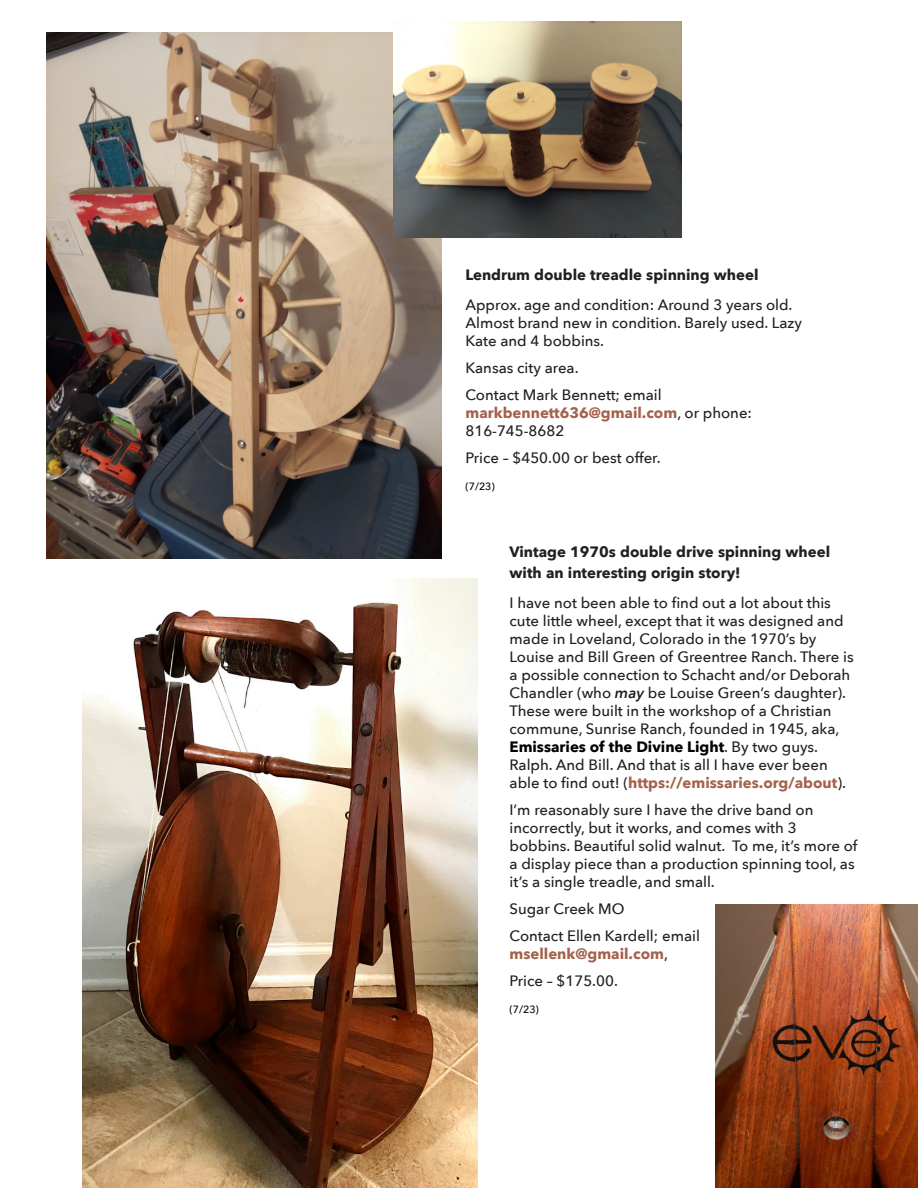
<style>
.page{position:relative;width:918px;height:1188px;background:#fff}
.page>*{position:absolute;margin:0;border:0;box-sizing:border-box;transform-origin:0 0}
.t1{font:500 15px/18px "Avenir Next";color:#231f20}
.t2{font:700 15px/21px "Avenir Next";color:#231f20}
.t3{font:700 15px/18px "Avenir Next";color:rgb(147 67 41/.84)}
.t4{font:500 10.5px "Avenir Next";color:#000}
.s1{font-weight:500;color:#231f20}
.s2{font-weight:600;font-style:italic}
.s3{font-weight:700;color:#000}
.s4{font-weight:700;color:rgb(147 67 41/.84)}
</style>
<div class="page">
<img style="left:46px;top:32px;width:395px;height:527px">
<img style="left:394px;top:22px;width:288px;height:216px">
<img style="left:716px;top:905px;width:202px;height:283px">
<img style="left:82px;top:579px;width:396px;height:609px">
<p class="t2" style="left:465px;top:264px;width:295px">Lendrum double treadle spinning wheel</p>
<p class="t1" style="left:465px;top:296px;width:338px">Approx. age and condition: Around 3 years old.<br>Almost brand new in condition. Barely used. Lazy<br>Kate and 4 bobbins.</p>
<p class="t1" style="left:465px;top:354px;width:198px;line-height:27px">Kansas city area.<br>Contact Mark Bennett; email</p>
<p class="t3" style="left:465px;top:404px;width:288px">markbennett636@gmail.com<span class="s1">, or phone:<br>816-745-8682</span></p>
<p class="t1" style="left:465px;top:449px;width:197px">Price – $450.00 or best offer.</p>
<p class="t4" style="left:465px;top:479px;width:31px">(7/23)</p>
<p class="t2" style="left:510px;top:542px;width:322px">Vintage 1970s double drive spinning wheel with an interesting origin story!</p>
<p class="t1" style="left:510px;top:595px;width:346px">I have not been able to find out a lot about this cute little wheel, except that it was designed and made in Loveland, Colorado in the 1970’s by Louise and Bill Green of Greentree Ranch. There is a possible connection to Schacht and/or Deborah Chandler (who <span class="s2">may</span> be Louise Green’s daughter).<br>These were built in the workshop of a Christian commune, Sunrise Ranch, founded in 1945, aka, <span class="s3">Emissaries of the Divine Light</span>. By two guys.<br>Ralph. And Bill. And that is all I have ever been able to find out! (<span class="s4">https://emissaries.org/about</span>).</p>
<p class="t1" style="left:510px;top:802px;width:349px">I’m reasonably sure I have the drive band on incorrectly, but it works, and comes with 3 bobbins. Beautiful solid walnut. To me, it’s more of a display piece than a production spinning tool, as it’s a single treadle, and small.</p>
<p class="t1" style="left:510px;top:896px;width:192px;line-height:27px">Sugar Creek MO<br>Contact Ellen Kardell; email</p>
<p class="t3" style="left:510px;top:941px;width:160px;line-height:27px">msellenk@gmail.com<span class="s1">,<br>Price – $175.00.</span></p>
<p class="t4" style="left:510px;top:1003px;width:31px">(7/23)</p>
</div>
